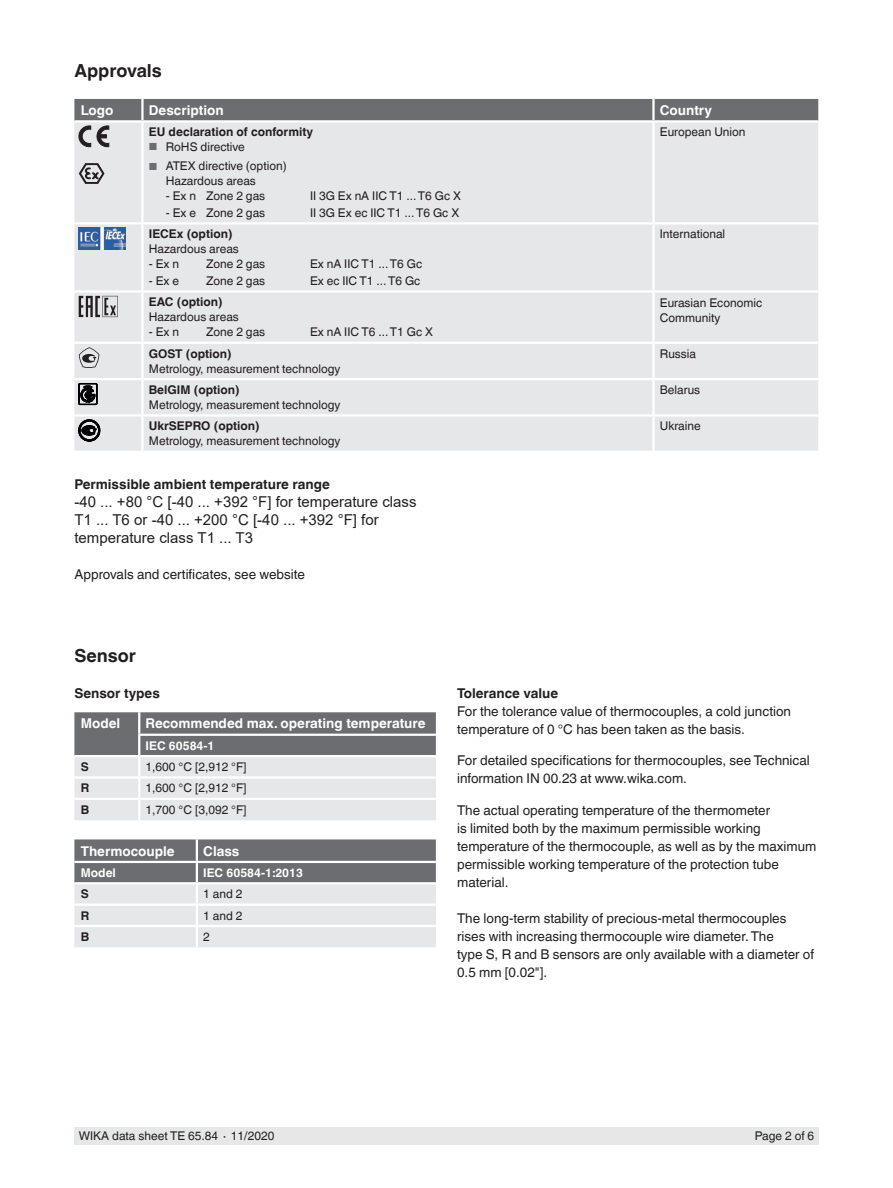
<style>
.page{position:relative;width:893px;height:1188px;background:#fff}
.page>*{position:absolute;margin:0;border:0;box-sizing:border-box;transform-origin:0 0}
.t1{font:700 18px "Helvetica World";color:#231f20}
.t2{font:15px/18px "Arial";color:#231f20}
.t3{font:13.5px/18px "Helvetica World";color:#231f20}
.t4{font:700 13.5px "Helvetica World";color:#fff}
.t5{font:700 13.5px "Helvetica World";color:#231f20}
.t6{font:12px/15px "Helvetica World";color:#231f20}
.t7{font:700 12px "Helvetica World";color:#231f20}
.t8{font:700 12px "Helvetica World";color:#fff}
.s1{font-size:10.2px;color:#6c6d70}
</style>
<div class="page">
<div style="left:74px;top:1128px;width:745px;height:17px;background:#e6e7e9"></div>
<svg style="left:74px;top:712px;width:362px;height:108px;background:#babbbd"></svg>
<hr style="left:74px;top:755px;width:65px;height:2px;background:#fff">
<svg style="left:74px;top:839px;width:362px;height:108px;background:#b7b8bb"></svg>
<hr style="left:74px;top:925px;width:123px;height:2px;background:#fff">
<hr style="left:197px;top:925px;width:239px;height:2px;background:#fff">
<hr style="left:196px;top:927px;width:2px;height:20px;background:#fff">
<hr style="left:74px;top:882px;width:123px;height:2px;background:#fff">
<hr style="left:197px;top:882px;width:239px;height:2px;background:#fff">
<hr style="left:196px;top:839px;width:2px;height:22px;background:#fff">
<hr style="left:197px;top:861px;width:239px;height:2px;background:#fff">
<div style="left:74px;top:147px;width:744px;height:304px;background:#e6e7e9"></div>
<hr style="left:142px;top:290px;width:511px;height:3px;background:#fff">
<hr style="left:142px;top:342px;width:511px;height:2px;background:#fff">
<hr style="left:141px;top:380px;width:3px;height:34px;background:#fff">
<hr style="left:652px;top:380px;width:3px;height:34px;background:#fff">
<hr style="left:142px;top:414px;width:511px;height:3px;background:#fff">
<hr style="left:141px;top:417px;width:3px;height:34px;background:#fff">
<hr style="left:653px;top:414px;width:165px;height:3px;background:#fff">
<hr style="left:652px;top:417px;width:3px;height:34px;background:#fff">
<hr style="left:74px;top:414px;width:68px;height:3px;background:#fff">
<hr style="left:74px;top:378px;width:68px;height:2px;background:#fff">
<hr style="left:142px;top:378px;width:511px;height:2px;background:#fff">
<hr style="left:653px;top:378px;width:165px;height:2px;background:#fff">
<hr style="left:74px;top:222px;width:68px;height:3px;background:#fff">
<hr style="left:142px;top:222px;width:511px;height:3px;background:#fff">
<hr style="left:653px;top:222px;width:165px;height:3px;background:#fff">
<hr style="left:74px;top:290px;width:68px;height:3px;background:#fff">
<hr style="left:653px;top:290px;width:165px;height:3px;background:#fff">
<hr style="left:653px;top:342px;width:165px;height:2px;background:#fff">
<hr style="left:74px;top:342px;width:68px;height:2px;background:#fff">
<hr style="left:652px;top:123px;width:3px;height:99px;background:#fff">
<hr style="left:652px;top:225px;width:3px;height:65px;background:#fff">
<hr style="left:141px;top:123px;width:3px;height:99px;background:#fff">
<hr style="left:141px;top:225px;width:3px;height:65px;background:#fff">
<hr style="left:652px;top:293px;width:3px;height:49px;background:#fff">
<hr style="left:652px;top:344px;width:3px;height:34px;background:#fff">
<hr style="left:141px;top:293px;width:3px;height:49px;background:#fff">
<hr style="left:141px;top:344px;width:3px;height:34px;background:#fff">
<svg style="left:74px;top:99px;width:744px;height:48px;background:#afb0b2"></svg>
<svg style="left:79px;top:163px;width:26px;height:21px"></svg>
<img style="left:79px;top:228px;width:47px;height:21px">
<svg style="left:79px;top:296px;width:39px;height:21px"></svg>
<svg style="left:79px;top:347px;width:20px;height:21px"></svg>
<svg style="left:79px;top:383px;width:18px;height:22px"></svg>
<svg style="left:79px;top:420px;width:21px;height:21px"></svg>
<h1 class="t1" style="left:74px;top:60px;width:89px">Approvals</h1>
<p class="t4" style="left:81px;top:102px;width:34px">Logo</p>
<p class="t4" style="left:149px;top:102px;width:76px">Description</p>
<p class="t4" style="left:660px;top:102px;width:54px">Country</p>
<p class="t7" style="left:149px;top:125px;width:166px">EU declaration of conformity</p>
<p class="t6" style="left:149px;top:139px;width:98px"><span class="s1">■</span> RoHS directive</p>
<p class="t6" style="left:166px;top:159px;width:122px;text-indent:-17px"><span class="s1">■</span> ATEX directive (option)<br>Hazardous areas</p>
<p class="t6" style="left:166px;top:188px;width:101px">- Ex n Zone 2 gas</p>
<p class="t6" style="left:310px;top:188px;width:153px">II 3G Ex nA IIC T1 ... T6 Gc X</p>
<p class="t6" style="left:166px;top:205px;width:101px">- Ex e Zone 2 gas</p>
<p class="t6" style="left:310px;top:205px;width:151px">II 3G Ex ec IIC T1 ... T6 Gc X</p>
<p class="t6" style="left:660px;top:125px;width:87px">European Union</p>
<p class="t7" style="left:149px;top:227px;width:85px">IECEx (option)</p>
<p class="t6" style="left:149px;top:242px;width:92px">Hazardous areas</p>
<p class="t6" style="left:149px;top:256px;width:32px">- Ex n</p>
<p class="t6" style="left:206px;top:256px;width:61px">Zone 2 gas</p>
<p class="t6" style="left:310px;top:256px;width:114px">Ex nA IIC T1 ... T6 Gc</p>
<p class="t6" style="left:149px;top:273px;width:32px">- Ex e</p>
<p class="t6" style="left:206px;top:273px;width:61px">Zone 2 gas</p>
<p class="t6" style="left:310px;top:273px;width:112px">Ex ec IIC T1 ... T6 Gc</p>
<p class="t6" style="left:660px;top:227px;width:67px">International</p>
<p class="t7" style="left:149px;top:295px;width:75px">EAC (option)</p>
<p class="t6" style="left:149px;top:310px;width:92px">Hazardous areas</p>
<p class="t6" style="left:149px;top:324px;width:32px">- Ex n</p>
<p class="t6" style="left:206px;top:325px;width:61px">Zone 2 gas</p>
<p class="t6" style="left:310px;top:325px;width:125px">Ex nA IIC T6 ... T1 Gc X</p>
<p class="t6" style="left:660px;top:295px;width:104px">Eurasian Economic<br>Community</p>
<p class="t7" style="left:149px;top:347px;width:84px">GOST (option)</p>
<p class="t6" style="left:149px;top:361px;width:193px">Metrology, measurement technology</p>
<p class="t6" style="left:660px;top:346px;width:38px">Russia</p>
<p class="t7" style="left:149px;top:383px;width:92px">BelGIM (option)</p>
<p class="t6" style="left:149px;top:397px;width:193px">Metrology, measurement technology</p>
<p class="t6" style="left:660px;top:382px;width:42px">Belarus</p>
<p class="t7" style="left:149px;top:419px;width:112px">UkrSEPRO (option)</p>
<p class="t6" style="left:149px;top:434px;width:193px">Metrology, measurement technology</p>
<p class="t6" style="left:660px;top:419px;width:42px">Ukraine</p>
<p class="t5" style="left:74px;top:476px;width:257px">Permissible ambient temperature range</p>
<p class="t2" style="left:74px;top:493px;width:344px">-40 ... +80 °C [-40 ... +392 °F] for temperature class<br>T1 ... T6 or -40 ... +200 °C [-40 ... +392 °F] for temperature class T1 ... T3</p>
<p class="t3" style="left:74px;top:565px;width:232px">Approvals and certificates, see website</p>
<h1 class="t1" style="left:74px;top:645px;width:63px">Sensor</h1>
<p class="t5" style="left:74px;top:685px;width:87px">Sensor types</p>
<p class="t4" style="left:81px;top:716px;width:41px">Model</p>
<p class="t4" style="left:146px;top:716px;width:281px">Recommended max. operating temperature</p>
<p class="t8" style="left:146px;top:739px;width:70px">IEC 60584-1</p>
<p class="t7" style="left:81px;top:760px;width:10px">S</p>
<p class="t6" style="left:146px;top:759px;width:102px">1,600 °C [2,912 °F]</p>
<p class="t7" style="left:81px;top:781px;width:10px">R</p>
<p class="t6" style="left:146px;top:781px;width:102px">1,600 °C [2,912 °F]</p>
<p class="t7" style="left:81px;top:803px;width:10px">B</p>
<p class="t6" style="left:146px;top:802px;width:102px">1,700 °C [3,092 °F]</p>
<p class="t4" style="left:81px;top:843px;width:95px">Thermocouple</p>
<p class="t4" style="left:203px;top:843px;width:38px">Class</p>
<p class="t8" style="left:81px;top:866px;width:37px">Model</p>
<p class="t8" style="left:203px;top:866px;width:101px">IEC 60584-1:2013</p>
<p class="t7" style="left:81px;top:887px;width:10px">S</p>
<p class="t6" style="left:203px;top:887px;width:41px">1 and 2</p>
<p class="t7" style="left:81px;top:909px;width:10px">R</p>
<p class="t6" style="left:203px;top:908px;width:41px">1 and 2</p>
<p class="t7" style="left:81px;top:930px;width:10px">B</p>
<p class="t6" style="left:203px;top:929px;width:8px">2</p>
<p class="t5" style="left:457px;top:685px;width:103px">Tolerance value</p>
<p class="t3" style="left:457px;top:702px;width:335px">For the tolerance value of thermocouples, a cold junction temperature of 0 °C has been taken as the basis.</p>
<p class="t3" style="left:457px;top:751px;width:354px">For detailed specifications for thermocouples, see Technical information IN 00.23 at www.wika.com.</p>
<p class="t3" style="left:457px;top:801px;width:361px">The actual operating temperature of the thermometer<br>is limited both by the maximum permissible working temperature of the thermocouple, as well as by the maximum permissible working temperature of the protection tube material.</p>
<p class="t3" style="left:457px;top:909px;width:359px">The long-term stability of precious-metal thermocouples rises with increasing thermocouple wire diameter. The<br>type S, R and B sensors are only available with a diameter of 0.5 mm [0.02"].</p>
<p class="t6" style="left:79px;top:1129px;width:197px">WIKA data sheet TE 65.84 ∙ 11/2020</p>
<p class="t6" style="left:755px;top:1129px;width:61px">Page 2 of 6</p>
</div>
